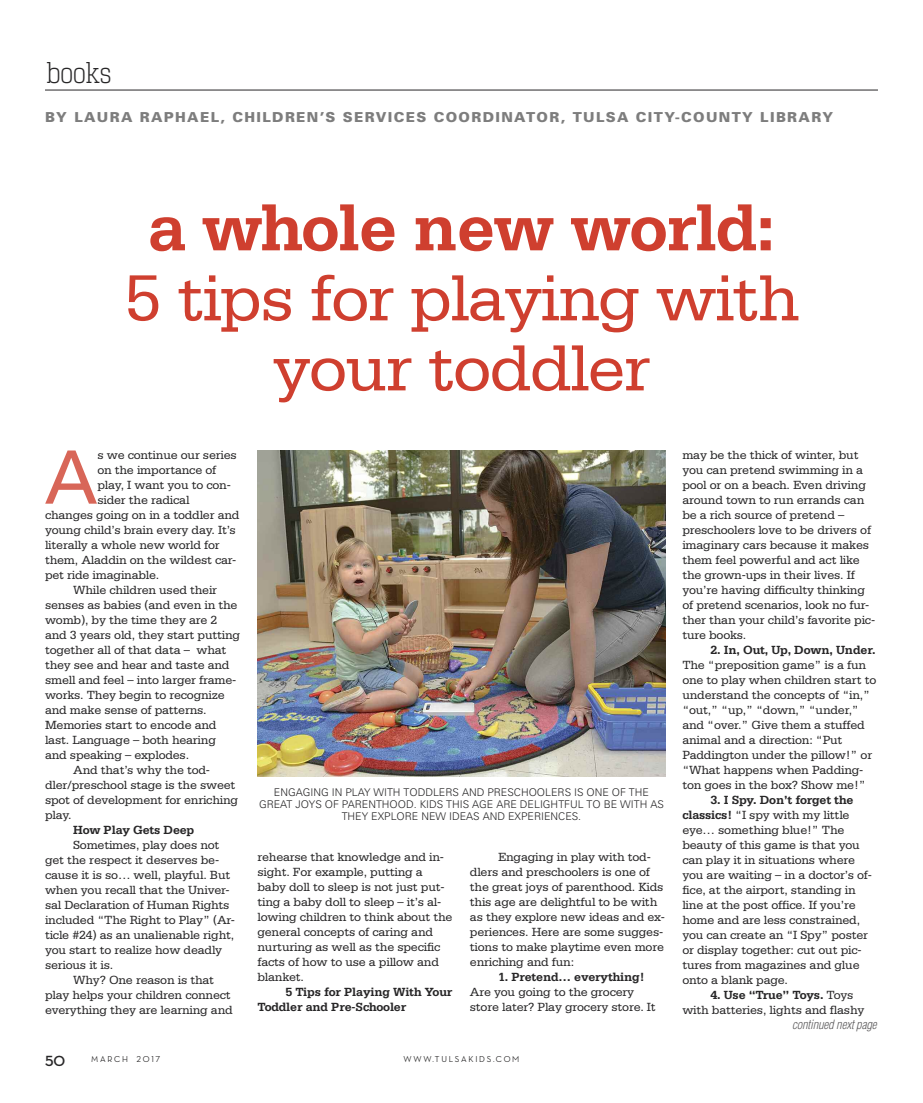
<style>
.page{position:relative;width:923px;height:1103px;background:#fff}
.page>*{position:absolute;margin:0;border:0;box-sizing:border-box;transform-origin:0 0}
.t1{font:73.62px "Univers";color:#d86658}
.t2{font:68.75px/70px "Serifa";letter-spacing:-.025em;color:#cf3f2f;text-align:center}
.t3{font:700 68.75px "Serifa";letter-spacing:-.025em;color:#cf3f2f}
.t4{font:300 condensed 30px "Girard Slab";color:#272627}
.t5{font:15px "Neutraface Display Bold Alt";color:#272627}
.t6{font:900 13.75px "Univers";letter-spacing:.1em;color:#7d7d7d}
.t7{font:12.5px/15px "Serifa";letter-spacing:-.015em;color:#272627}
.t8{font:700 12.5px/15px "Serifa";letter-spacing:-.015em;color:#272627}
.t9{font:italic 300 condensed 12.5px "Helvetica";letter-spacing:-.01em;color:#5d5c5d}
.t10{font:300 10.62px/11.9px "Univers";color:#272627;text-align:center}
.t11{font:500 8.75px "Neutraface Display";letter-spacing:.2em;color:#272627}
.t12{font:8.75px "Neutraface Display Medium Alt";letter-spacing:.2em;color:#272627}
.s1{font-weight:700}
</style>
<div class="page">
<hr style="left:45px;top:90px;width:833px;height:1px;background:#272627">
<img style="left:257px;top:450px;width:408px;height:326px">
<h3 class="t4" style="left:46px;top:62px;width:67px">books</h3>
<p class="t6" style="left:45px;top:113px;width:789px">BY LAURA RAPHAEL, CHILDREN’S SERVICES COORDINATOR, TULSA CITY-COUNTY LIBRARY</p>
<h2 class="t3" style="left:148px;top:205px;width:629px">a whole new world:</h2>
<h2 class="t2" style="left:124px;top:268px;width:677px">5 tips for playing with your toddler</h2>
<h1 class="t1" style="left:45px;top:450px;width:55px">A</h1>
<p class="t7" style="left:97px;top:448px;width:141px">s we continue our series</p>
<p class="t7" style="left:97px;top:463px;width:120px">on the importance of</p>
<p class="t7" style="left:97px;top:478px;width:135px">play, I want you to con-</p>
<p class="t7" style="left:97px;top:493px;width:94px">sider the radical</p>
<p class="t7" style="left:45px;top:508px;width:196px">changes going on in a toddler and</p>
<p class="t7" style="left:45px;top:523px;width:192px">young child’s brain every day. It’s</p>
<p class="t7" style="left:45px;top:538px;width:176px">literally a whole new world for</p>
<p class="t7" style="left:45px;top:553px;width:193px">them, Aladdin on the wildest car-</p>
<p class="t7" style="left:45px;top:568px;width:116px">pet ride imaginable.</p>
<p class="t7" style="left:73px;top:583px;width:145px">While children used their</p>
<p class="t7" style="left:45px;top:598px;width:194px">senses as babies (and even in the</p>
<p class="t7" style="left:45px;top:613px;width:174px">womb), by the time they are 2</p>
<p class="t7" style="left:45px;top:628px;width:197px">and 3 years old, they start putting</p>
<p class="t7" style="left:45px;top:643px;width:183px">together all of that data – what</p>
<p class="t7" style="left:45px;top:658px;width:186px">they see and hear and taste and</p>
<p class="t7" style="left:45px;top:673px;width:193px">smell and feel – into larger frame-</p>
<p class="t7" style="left:45px;top:688px;width:181px">works. They begin to recognize</p>
<p class="t7" style="left:45px;top:703px;width:163px">and make sense of patterns.</p>
<p class="t7" style="left:45px;top:718px;width:173px">Memories start to encode and</p>
<p class="t7" style="left:45px;top:733px;width:172px">last. Language – both hearing</p>
<p class="t7" style="left:45px;top:748px;width:146px">and speaking – explodes.</p>
<p class="t7" style="left:73px;top:763px;width:138px">And that’s why the tod-</p>
<p class="t7" style="left:45px;top:778px;width:192px">dler/preschool stage is the sweet</p>
<p class="t7" style="left:45px;top:793px;width:195px">spot of development for enriching</p>
<p class="t7" style="left:45px;top:808px;width:28px">play.</p>
<p class="t8" style="left:73px;top:823px;width:123px">How Play Gets Deep</p>
<p class="t7" style="left:73px;top:838px;width:148px">Sometimes, play does not</p>
<p class="t7" style="left:45px;top:853px;width:176px">get the respect it deserves be-</p>
<p class="t7" style="left:45px;top:868px;width:187px">cause it is so… well, playful. But</p>
<p class="t7" style="left:45px;top:883px;width:186px">when you recall that the Univer-</p>
<p class="t7" style="left:45px;top:898px;width:186px">sal Declaration of Human Rights</p>
<p class="t7" style="left:45px;top:913px;width:191px">included “The Right to Play” (Ar-</p>
<p class="t7" style="left:45px;top:928px;width:191px">ticle #24) as an unalienable right,</p>
<p class="t7" style="left:45px;top:943px;width:179px">you start to realize how deadly</p>
<p class="t7" style="left:45px;top:958px;width:70px">serious it is.</p>
<p class="t7" style="left:73px;top:973px;width:142px">Why? One reason is that</p>
<p class="t7" style="left:45px;top:988px;width:187px">play helps your children connect</p>
<p class="t7" style="left:45px;top:1003px;width:189px">everything they are learning and</p>
<p class="t10" style="left:259px;top:787px;width:406px">ENGAGING IN PLAY WITH TODDLERS AND PRESCHOOLERS IS ONE OF THE<br>GREAT JOYS OF PARENTHOOD. KIDS THIS AGE ARE DELIGHTFUL TO BE WITH AS<br>THEY EXPLORE NEW IDEAS AND EXPERIENCES.</p>
<p class="t7" style="left:257px;top:850px;width:196px">rehearse that knowledge and in&shy;sight. For example, putting a baby doll to sleep is not just put&shy;ting a baby doll to sleep – it’s al&shy;lowing children to think about the general concepts of caring and nurturing as well as the specific facts of how to use a pillow and blanket.</p>
<p class="t8" style="left:257px;top:985px;width:196px;text-indent:28px">5 Tips for Playing With Your<br>Toddler and Pre-Schooler</p>
<p class="t7" style="left:470px;top:850px;width:197px;text-indent:28px">Engaging in play with tod&shy;dlers and preschoolers is one of the great joys of parenthood. Kids this age are delightful to be with as they explore new ideas and ex&shy;periences. Here are some sugges&shy;tions to make playtime even more enriching and fun:</p>
<p class="t8" style="left:498px;top:970px;width:148px">1. Pretend… everything!</p>
<p class="t7" style="left:470px;top:985px;width:187px">Are you going to the grocery store later? Play grocery store. It</p>
<p class="t5" style="left:45px;top:1052px;width:22px">50</p>
<p class="t12" style="left:91px;top:1053px;width:71px">MARCH 2017</p>
<p class="t11" style="left:403px;top:1053px;width:117px">WWW.TULSAKIDS.COM</p>
<p class="t7" style="left:682px;top:448px;width:194px">may be the thick of winter, but you can pretend swimming in a pool or on a beach. Even driving around town to run errands can be a rich source of pretend – preschoolers love to be drivers of imaginary cars because it makes them feel powerful and act like the grown-ups in their lives. If you’re having difficulty thinking of pretend scenarios, look no fur&shy;ther than your child’s favorite pic&shy;ture books.</p>
<p class="t8" style="left:710px;top:643px;width:166px">2. In, Out, Up, Down, Under.</p>
<p class="t7" style="left:682px;top:658px;width:195px">The “preposition game” is a fun one to play when children start to understand the concepts of “in,” “out,” “up,” “down,” “under,” and “over.” Give them a stuffed animal and a direction: “Put<br>Paddington under the pillow!” or “What happens when Padding&shy;ton goes in the box? Show me!”</p>
<p class="t7" style="left:682px;top:793px;width:191px;text-indent:28px"><span class="s1">3. I Spy. Don’t forget the classics!</span> “I spy with my little eye… something blue!” The beauty of this game is that you can play it in situations where you are waiting – in a doctor’s of&shy;fice, at the airport, standing in line at the post office. If you’re home and are less constrained, you can create an “I Spy” poster or display together: cut out pic&shy;tures from magazines and glue onto a blank page.</p>
<p class="t7" style="left:682px;top:988px;width:183px;text-indent:28px"><span class="s1">4. Use “True” Toys.</span> Toys with batteries, lights and flashy</p>
<p class="t9" style="left:792px;top:1017px;width:86px">continued next page</p>
</div>
